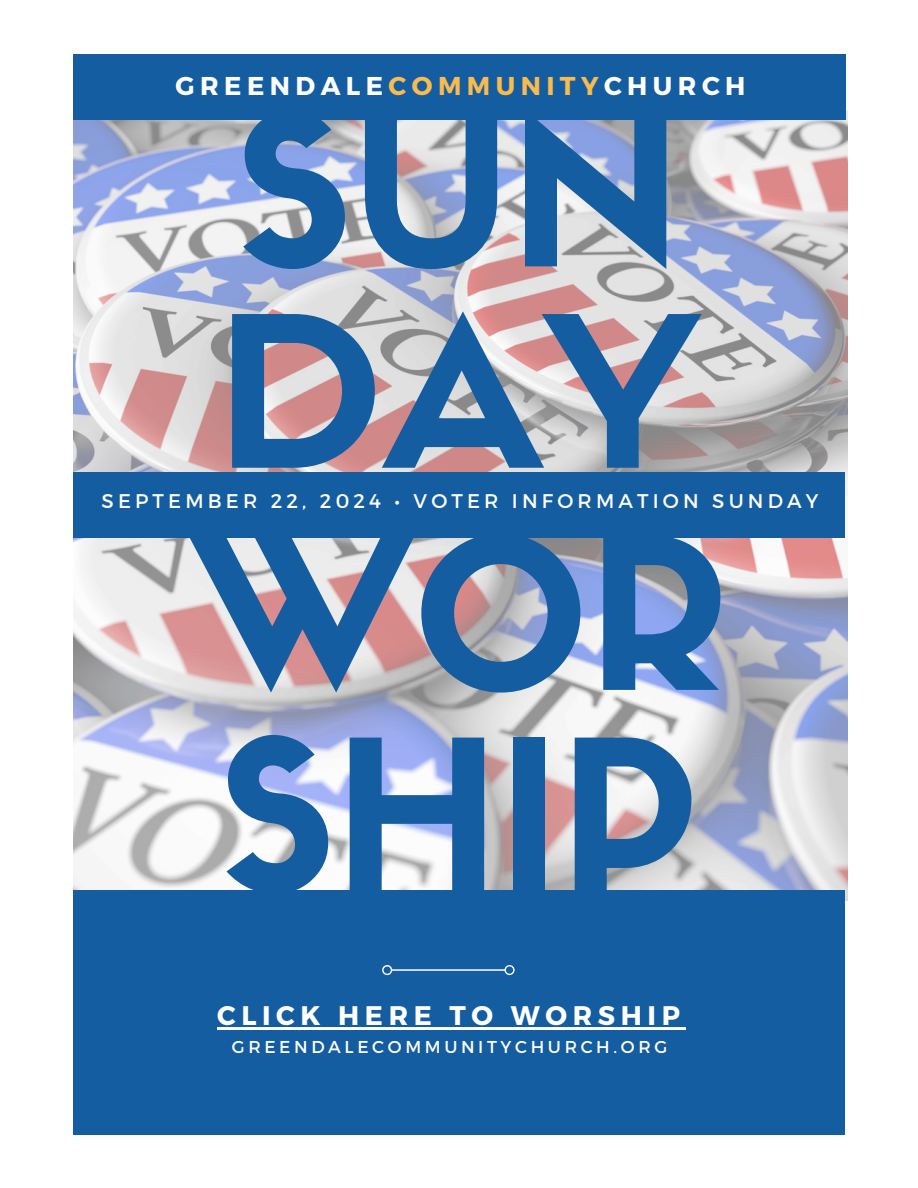
<style>
.page{position:relative;width:918px;height:1188px;background:#fff}
.page>*{position:absolute;margin:0;border:0;box-sizing:border-box;transform-origin:0 0}
.t1{font:206.25px/201.3px "Sifonn Basic";color:#145da0}
.t2{font:700 26.85px "Montserrat";letter-spacing:.21em;color:#fff}
.t3{font:700 25.8px "Montserrat";letter-spacing:.21em;color:#fff}
.t4{font:19.8px "Montserrat";letter-spacing:.21em;color:#fff}
.t5{font:17.25px "Montserrat";letter-spacing:.21em;color:#fff}
.s1{color:#fabb4e}
</style>
<div class="page">
<img style="left:73px;top:110px;width:774px;height:790px">
<div style="left:74px;top:54px;width:772px;height:66px;background:#145da0"></div>
<div style="left:73px;top:472px;width:772px;height:66px;background:#145da0"></div>
<div style="left:73px;top:890px;width:772px;height:244px;background:#145da0"></div>
<svg style="left:382px;top:965px;width:133px;height:10px"></svg>
<hr style="left:217px;top:1027px;width:469px;height:3px;background:#fff">
<h1 class="t3" style="left:176px;top:69px;width:571px">GREENDALE<span class="s1">COMMUNITY</span>CHURCH</h1>
<p class="t1" style="left:217px;top:114px;width:485px">SUN<br>DAY</p>
<p class="t4" style="left:102px;top:488px;width:719px">SEPTEMBER 22, 2024 • VOTER INFORMATION SUNDAY</p>
<h2 class="t1" style="left:190px;top:538px;width:539px">WOR<br>SHIP</h2>
<h3 class="t2" style="left:217px;top:998px;width:464px">CLICK HERE TO WORSHIP</h3>
<h1 class="t5" style="left:232px;top:1036px;width:437px">GREENDALECOMMUNITYCHURCH.ORG</h1>
</div>
